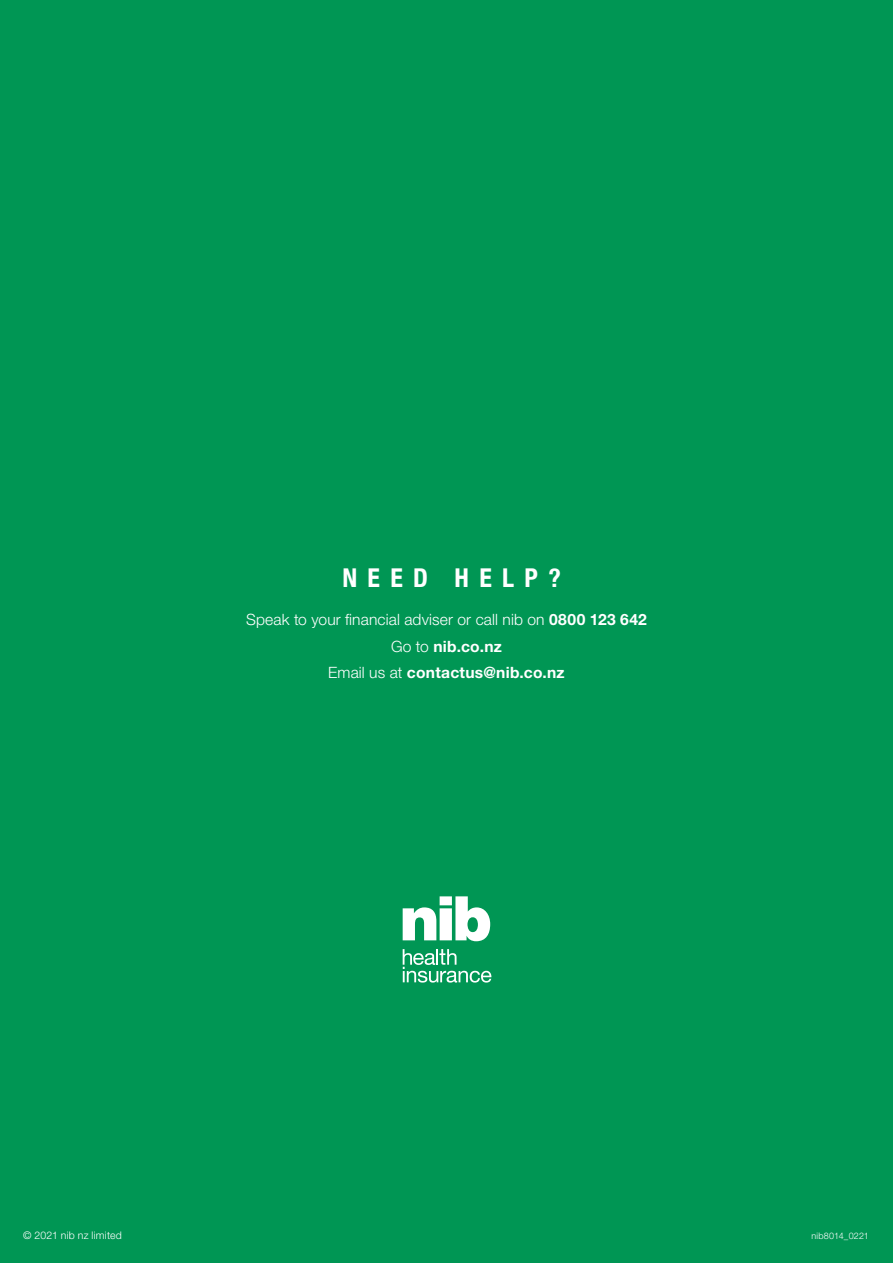
<style>
.page{position:relative;width:893px;height:1263px;background:#009654}
.page>*{position:absolute;margin:0;border:0;box-sizing:border-box;transform-origin:0 0}
.t1{font:700 condensed 25.95px "Helvetica Neue";letter-spacing:.4em;color:#fff}
.t2{font:300 15.6px/26.4px "Helvetica Neue LT Pro";letter-spacing:.01em;color:#fff;text-align:center}
.t3{font:300 10.5px "Helvetica Neue LT Pro";letter-spacing:.02em;color:#fff}
.t4{font:300 9px "Helvetica Neue LT Pro";letter-spacing:.02em;color:#fff}
.s1{font-weight:700}
</style>
<div class="page">
<svg style="left:402px;top:896px;width:90px;height:87px"></svg>
<h1 class="t1" style="left:342px;top:557px;width:220px">NEED HELP?</h1>
<p class="t2" style="left:246px;top:606px;width:402px">Speak to your financial adviser or call nib on <span class="s1">0800 123 642<br></span>Go to <span class="s1">nib.co.nz<br></span>Email us at <span class="s1">contactus@nib.co.nz</span></p>
<p class="t3" style="left:23px;top:1229px;width:100px">© 2021 nib nz limited</p>
<p class="t4" style="left:811px;top:1230px;width:59px">nib8014_0221</p>
</div>
